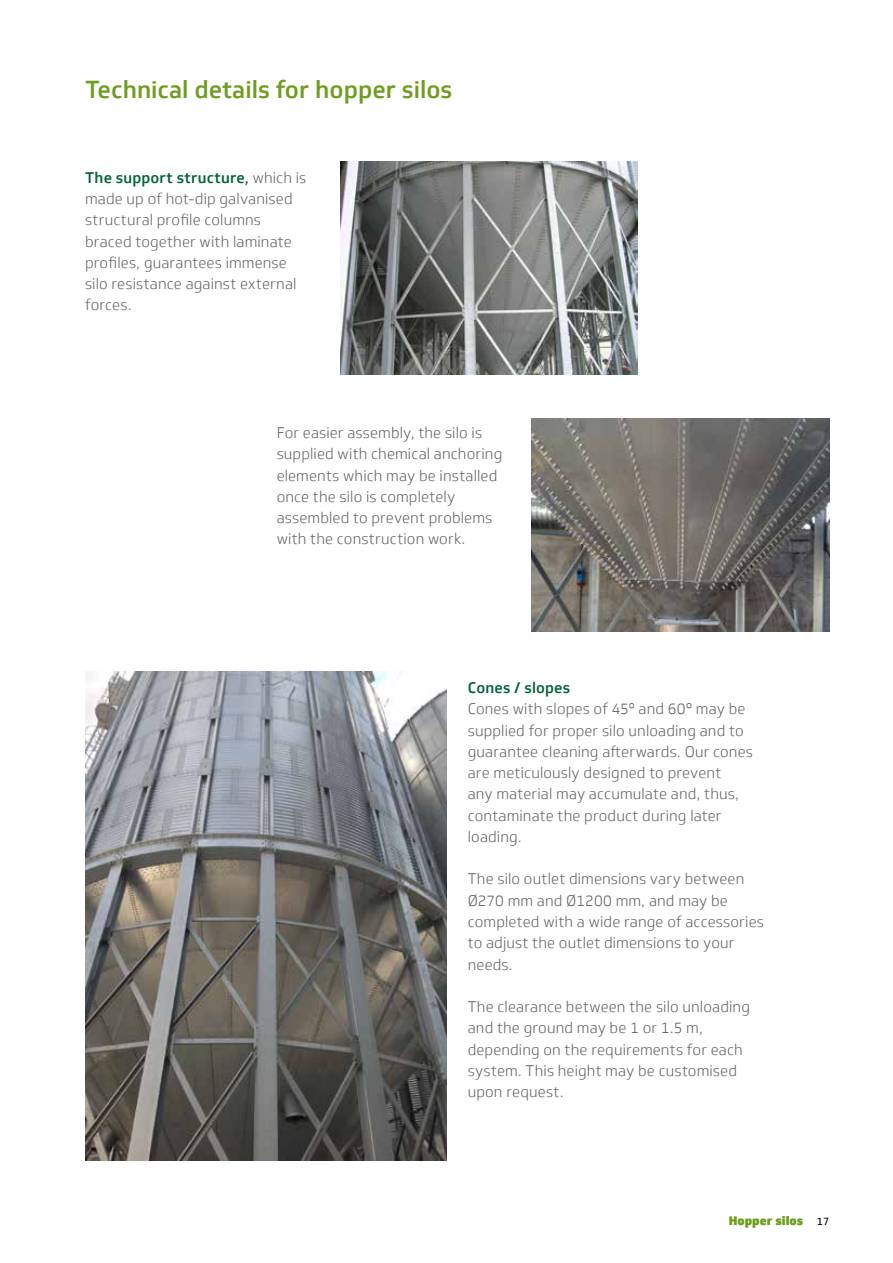
<style>
.page{position:relative;width:893px;height:1263px;background:#fff}
.page>*{position:absolute;margin:0;border:0;box-sizing:border-box;transform-origin:0 0}
.t1{font:500 24px "Soleto";color:#6f9d20}
.t2{font:300 15px/21.3px "Soleto";letter-spacing:.01em;color:#636362}
.t3{font:500 15px "Soleto";letter-spacing:.01em;color:#006239}
.t4{font:900 12px "Soleto";color:#6f9d20}
.s1{font-weight:500;color:#006239}
.s2{font-weight:400;font-size:10.5px;color:#000}
</style>
<div class="page">
<img style="left:340px;top:162px;width:298px;height:212px">
<img style="left:531px;top:419px;width:298px;height:212px">
<img style="left:85px;top:672px;width:361px;height:489px">
<h1 class="t1" style="left:85px;top:74px;width:369px">Technical details for hopper silos</h1>
<p class="t2" style="left:85px;top:167px;width:223px"><span class="s1">The support structure,</span> which is made up of hot-dip galvanised structural profile columns braced together with laminate profiles, guarantees immense silo resistance against external forces.</p>
<p class="t2" style="left:277px;top:422px;width:227px">For easier assembly, the silo is supplied with chemical anchoring elements which may be installed once the silo is completely assembled to prevent problems with the construction work.</p>
<p class="t3" style="left:468px;top:678px;width:104px">Cones / slopes</p>
<p class="t2" style="left:468px;top:699px;width:287px">Cones with slopes of 45º and 60º may be supplied for proper silo unloading and to guarantee cleaning afterwards. Our cones are meticulously designed to prevent<br>any material may accumulate and, thus, contaminate the product during later loading.</p>
<p class="t2" style="left:468px;top:869px;width:298px">The silo outlet dimensions vary between<br>Ø270 mm and Ø1200 mm, and may be completed with a wide range of accessories to adjust the outlet dimensions to your needs.</p>
<p class="t2" style="left:468px;top:996px;width:284px">The clearance between the silo unloading and the ground may be 1 or 1.5 m, depending on the requirements for each system. This height may be customised upon request.</p>
<p class="t4" style="left:729px;top:1212px;width:102px">Hopper silos <span class="s2">17</span></p>
</div>
